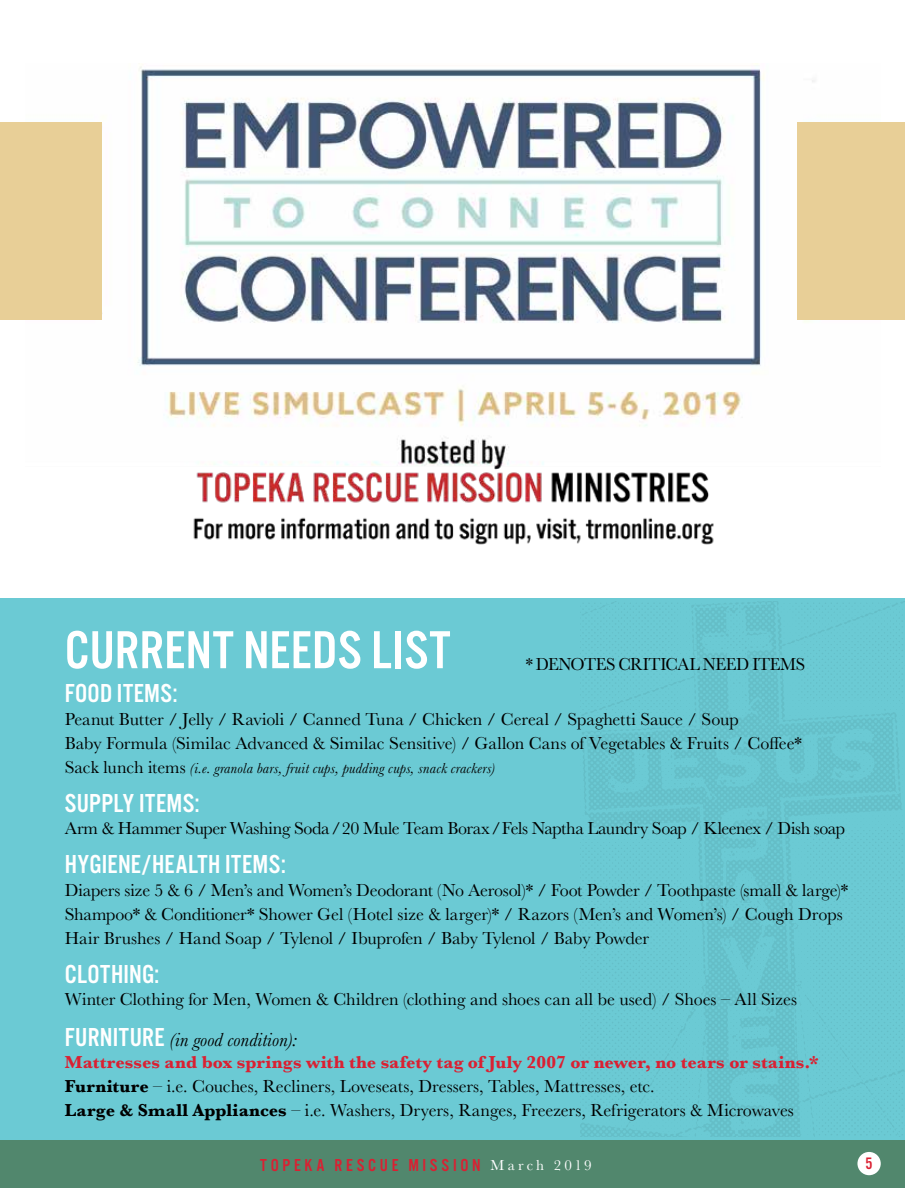
<style>
.page{position:relative;width:905px;height:1188px;background:#fff}
.page>*{position:absolute;margin:0;border:0;box-sizing:border-box;transform-origin:0 0}
.t1{font:55.5px "Alternate Got No 3 D";letter-spacing:.01em;color:#fff}
.t2{font:27px "Alternate Got No 3 D";letter-spacing:.015em;color:#fff}
.t3{font:italic 19.65px "Baskerville";letter-spacing:.005em;color:#000}
.t4{font:18px/24px "Baskerville";letter-spacing:-.01em;color:#000}
.t5{font:18px "Alternate Got No 3 D";letter-spacing:.21em;color:#da2032}
.t6{font:18px "Baskerville";letter-spacing:-.01em;color:#000;scale:.96 1}
.t7{font:17.25px "Alternate Got No 3 D";color:#da2032}
.t8{font:italic 15px "Baskerville";letter-spacing:.015em;color:#000}
.s1{font-style:normal;font-size:18px}
.s2{font-family:"Alternate Got No 3 D";font-style:normal;font-size:27px;color:#fff}
.s3{font-weight:700;color:#da2032}
.s4{font-weight:700}
.s5{font-family:"Baskerville";font-size:15px;color:#fff}
</style>
<div class="page">
<div style="left:0;top:598px;width:904px;height:551px;background:#6bcad4"></div>
<img style="left:904px;top:598px;width:1px;height:542px">
<hr style="left:904px;top:1140px;width:1px;height:48px;background:#fec45a">
<div style="left:0;top:1140px;width:904px;height:48px;background:#51876d"></div>
<div style="left:857px;top:1152px;width:23px;height:23px;background:#fff;border-radius:50%"></div>
<hr style="left:904px;top:667px;width:1px;height:295px;background:#51876d">
<img style="left:101px;top:66px;width:714px;height:479px">
<div style="left:0;top:122px;width:101px;height:198px;background:#e8cf97"></div>
<div style="left:796px;top:122px;width:108px;height:198px;background:#e8cf97"></div>
<h1 class="t1" style="left:65px;top:621px;width:387px">CURRENT NEEDS LIST</h1>
<h2 class="t2" style="left:65px;top:680px;width:114px">FOOD ITEMS:</h2>
<p class="t4" style="left:65px;top:707px;width:738px">Peanut Butter / Jelly / Ravioli / Canned Tuna / Chicken / Cereal / Spaghetti Sauce / Soup<br>Baby Formula (Similac Advanced &amp; Similac Sensitive) / Gallon Cans of Vegetables &amp; Fruits / Coffee*</p>
<p class="t8" style="left:65px;top:758px;width:432px"><span class="s1">Sack lunch items</span> (i.e. granola bars, fruit cups, pudding cups, snack crackers)</p>
<h2 class="t2" style="left:65px;top:789px;width:136px">SUPPLY ITEMS:</h2>
<p class="t4" style="left:65px;top:817px;width:781px">Arm &amp; Hammer Super Washing Soda / 20 Mule Team Borax / Fels Naptha Laundry Soap / Kleenex / Dish soap</p>
<h2 class="t2" style="left:65px;top:851px;width:222px">HYGIENE/HEALTH ITEMS:</h2>
<p class="t4" style="left:65px;top:878px;width:785px">Diapers size 5 &amp; 6 / Men’s and Women’s Deodorant (No Aerosol)* / Foot Powder / Toothpaste (small &amp; large)*<br>Shampoo* &amp; Conditioner* Shower Gel (Hotel size &amp; larger)* / Razors (Men’s and Women’s) / Cough Drops<br>Hair Brushes / Hand Soap / Tylenol / Ibuprofen / Baby Tylenol / Baby Powder</p>
<h2 class="t2" style="left:65px;top:960px;width:96px">CLOTHING:</h2>
<p class="t4" style="left:65px;top:988px;width:733px">Winter Clothing for Men, Women &amp; Children (clothing and shoes can all be used) / Shoes – All Sizes</p>
<p class="t3" style="left:65px;top:1027px;width:234px"><span class="s2">FURNITURE</span> (in good condition):</p>
<p class="t4" style="left:65px;top:1051px;width:755px"><span class="s3">Mattresses and box springs with the safety tag of July 2007 or newer, no tears or stains.*<br></span><span class="s4">Furniture</span> – i.e. Couches, Recliners, Loveseats, Dressers, Tables, Mattresses, etc.<br><span class="s4">Large &amp; Small Appliances</span> – i.e. Washers, Dryers, Ranges, Freezers, Refrigerators &amp; Microwaves</p>
<p class="t6" style="left:525px;top:652px;width:292px">* DENOTES CRITICAL NEED ITEMS</p>
<p class="t5" style="left:260px;top:1156px;width:333px">TOPEKA RESCUE MISSION <span class="s5">March 2019</span></p>
<p class="t7" style="left:865px;top:1155px;width:9px">5</p>
</div>
